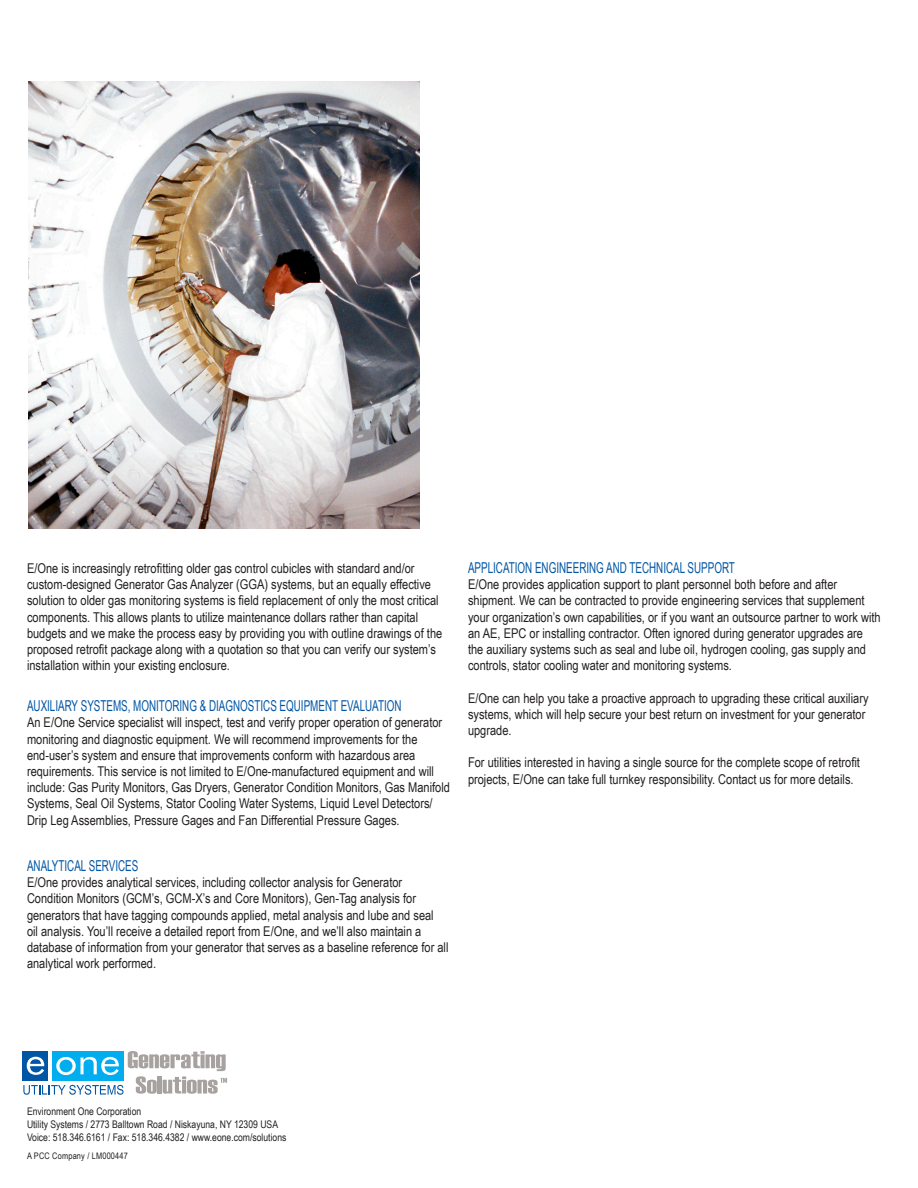
<style>
.page{position:relative;width:918px;height:1188px;background:#fff}
.page>*{position:absolute;margin:0;border:0;box-sizing:border-box;transform-origin:0 0}
.MiniHead{font:15px "Arial Narrow";color:#0155a5;scale:.8 1}
.BodyCopy{font:13.5px/16.2px "Arial Narrow";color:#231f20}
.t1{font:10.5px "Arial Narrow";color:#231f20}
.t2{font:9px "Arial Narrow";letter-spacing:.02em;color:#231f20}
</style>
<div class="page">
<img style="left:28px;top:81px;width:392px;height:447px">
<div style="left:22px;top:1051px;width:26px;height:29px;background:#0155a5"></div>
<svg style="left:23px;top:1051px;width:204px;height:44px"></svg>
<p class="BodyCopy" style="left:27px;top:560px;width:417px">E/One is increasingly retrofitting older gas control cubicles with standard and/or custom-designed Generator Gas Analyzer (GGA) systems, but an equally effective solution to older gas monitoring systems is field replacement of only the most critical components. This allows plants to utilize maintenance dollars rather than capital budgets and we make the process easy by providing you with outline drawings of the proposed retrofit package along with a quotation so that you can verify our system’s installation within your existing enclosure.</p>
<p class="MiniHead" style="left:27px;top:695px;width:470px">AUXILIARY SYSTEMS, MONITORING &amp; DIAGNOSTICS EQUIPMENT EVALUATION</p>
<p class="BodyCopy" style="left:27px;top:714px;width:425px">An E/One Service specialist will inspect, test and verify proper operation of generator monitoring and diagnostic equipment. We will recommend improvements for the end-user’s system and ensure that improvements conform with hazardous area requirements. This service is not limited to E/One-manufactured equipment and will include: Gas Purity Monitors, Gas Dryers, Generator Condition Monitors, Gas Manifold Systems, Seal Oil Systems, Stator Cooling Water Systems, Liquid Level Detectors/ Drip Leg Assemblies, Pressure Gages and Fan Differential Pressure Gages.</p>
<p class="MiniHead" style="left:27px;top:855px;width:141px">ANALYTICAL SERVICES</p>
<p class="BodyCopy" style="left:27px;top:874px;width:423px">E/One provides analytical services, including collector analysis for Generator Condition Monitors (GCM’s, GCM-X’s and Core Monitors), Gen-Tag analysis for generators that have tagging compounds applied, metal analysis and lube and seal<br>oil analysis. You’ll receive a detailed report from E/One, and we’ll also maintain a database of information from your generator that serves as a baseline reference for all analytical work performed.</p>
<p class="MiniHead" style="left:468px;top:557px;width:335px">APPLICATION ENGINEERING AND TECHNICAL SUPPORT</p>
<p class="BodyCopy" style="left:468px;top:576px;width:414px">E/One provides application support to plant personnel both before and after shipment. We can be contracted to provide engineering services that supplement your organization’s own capabilities, or if you want an outsource partner to work with an AE, EPC or installing contractor. Often ignored during generator upgrades are the auxiliary systems such as seal and lube oil, hydrogen cooling, gas supply and controls, stator cooling water and monitoring systems.</p>
<p class="BodyCopy" style="left:468px;top:689px;width:402px">E/One can help you take a proactive approach to upgrading these critical auxiliary systems, which will help secure your best return on investment for your generator upgrade.</p>
<p class="BodyCopy" style="left:468px;top:754px;width:393px">For utilities interested in having a single source for the complete scope of retrofit projects, E/One can take full turnkey responsibility. Contact us for more details.</p>
<p class="t1" style="left:27px;top:1104px;width:116px">Environment One Corporation</p>
<p class="t1" style="left:27px;top:1117px;width:253px">Utility Systems / 2773 Balltown Road / Niskayuna, NY 12309 USA</p>
<p class="t1" style="left:27px;top:1129px;width:261px">Voice: 518.346.6161 / Fax: 518.346.4382 / www.eone.com/solutions</p>
<p class="t2" style="left:27px;top:1149px;width:102px">A PCC Company / LM000447</p>
</div>
